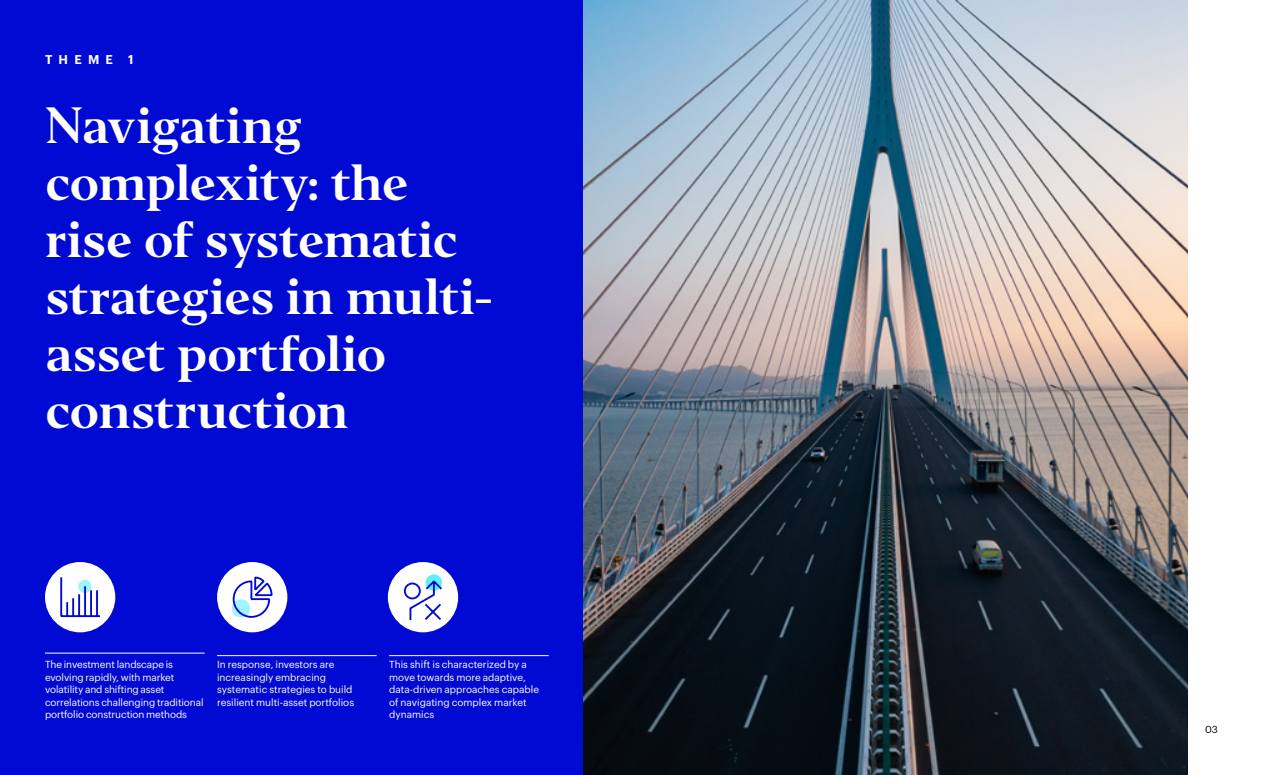
<style>
.page{position:relative;width:1280px;height:775px;background:#fff}
.page>*{position:absolute;margin:0;border:0;box-sizing:border-box;transform-origin:0 0}
.Sec-Div_-_H2{font:47.5px/57px "Invesco Editor";letter-spacing:-.02em;color:#fff}
.Sec-Div_-_H2-2{font:600 12.5px "Graphik";letter-spacing:.495em;color:#fff}
.Body__P{font:10px/12.5px "Graphik";color:#fff}
.t1{font:10px "Graphik";color:#000}
</style>
<div class="page">
<img style="left:583px;top:0;width:605px;height:775px">
<div style="left:0;top:0;width:583px;height:775px;background:#000ad2"></div>
<hr style="left:45px;top:653px;width:160px;height:1px;background:#fff">
<hr style="left:217px;top:655px;width:160px;height:1px;background:#fff">
<hr style="left:389px;top:655px;width:160px;height:1px;background:#fff">
<div style="left:388px;top:562px;width:70px;height:70px;background:#fff;border-radius:50%"></div>
<div style="left:426px;top:574px;width:16px;height:17px;background:#5ff0ff;border-radius:50%"></div>
<svg style="left:403px;top:579px;width:40px;height:42px"></svg>
<div style="left:217px;top:562px;width:70px;height:70px;background:#fff;border-radius:50%"></div>
<svg style="left:232px;top:576px;width:41px;height:42px"></svg>
<div style="left:45px;top:562px;width:70px;height:70px;background:#fff;border-radius:50%"></div>
<svg style="left:60px;top:577px;width:40px;height:41px"></svg>
<h2 class="Sec-Div_-_H2-2" style="left:45px;top:50px;width:90px">THEME 1</h2>
<h2 class="Sec-Div_-_H2" style="left:45px;top:98px;width:449px">Navigating complexity: the rise of systematic strategies in multi&shy;asset portfolio construction</h2>
<p class="Body__P" style="left:45px;top:658px;width:160px">The investment landscape is evolving rapidly, with market volatility and shifting asset correlations challenging traditional portfolio construction methods</p>
<p class="Body__P" style="left:217px;top:658px;width:139px">In response, investors are increasingly embracing systematic strategies to build resilient multi-asset portfolios</p>
<p class="Body__P" style="left:389px;top:658px;width:151px">This shift is characterized by a move towards more adaptive, data-driven approaches capable of navigating complex market dynamics</p>
<p class="t1" style="left:1205px;top:721px;width:14px">03</p>
</div>
